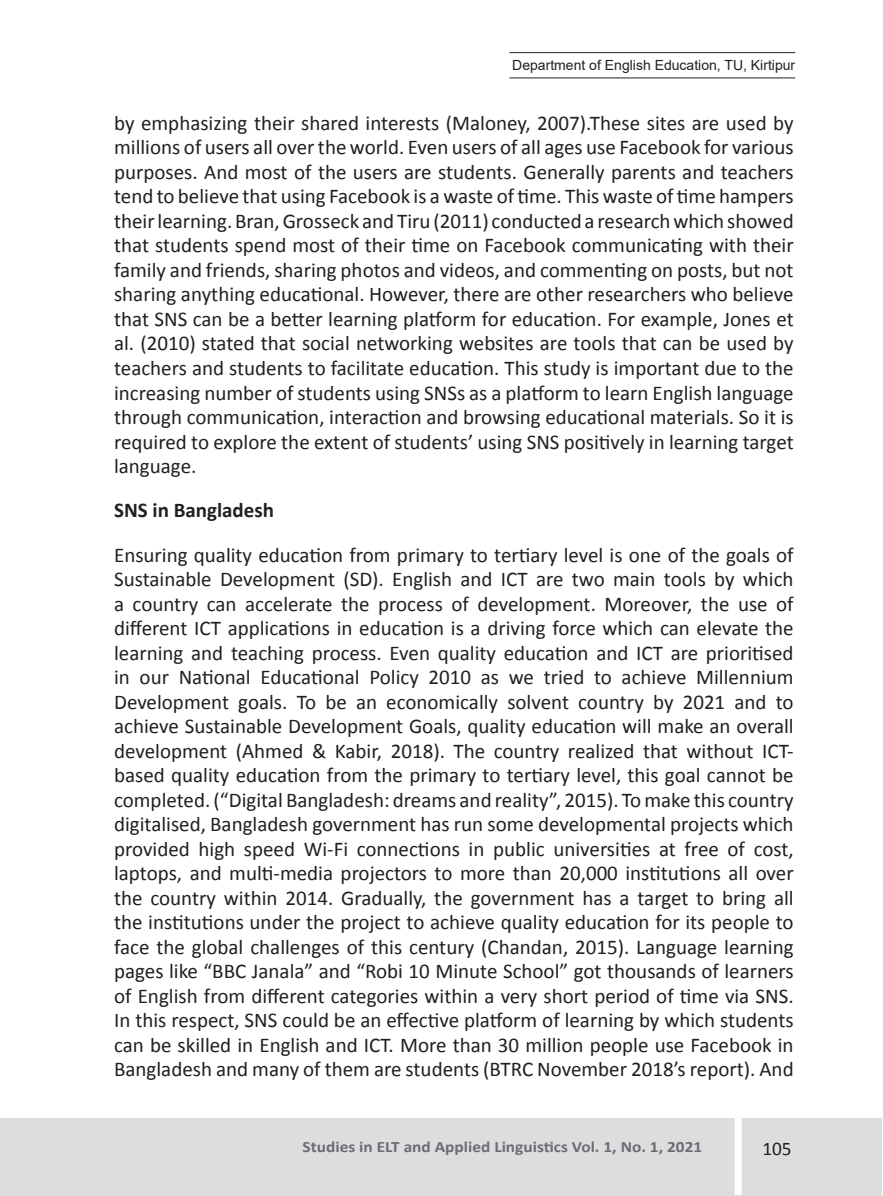
<style>
.page{position:relative;width:883px;height:1196px;background:#fff}
.page>*{position:absolute;margin:0;border:0;box-sizing:border-box;transform-origin:0 0}
.t1{font:21px/24.5px "Calibri";color:#231f20;text-align:justify}
.Sub_Heading{font:700 21px "Calibri";color:#231f20}
.t2{font:19.25px "Calibri";color:#231f20}
.t3{font:700 15.75px "Calibri";color:#6c6d70;scale:1.1 1}
.t4{font:14px "Arial";color:#231f20}
</style>
<div class="page">
<div style="left:0;top:1118px;width:882px;height:77px;background:#dcdddf"></div>
<div style="left:735px;top:1118px;width:7px;height:77px;background:#fff"></div>
<hr style="left:509px;top:77px;width:286px;height:1px;background:#231f20">
<hr style="left:509px;top:52px;width:286px;height:1px;background:#231f20">
<p class="t4" style="left:512px;top:55px;width:284px">Department of English Education, TU, Kirtipur</p>
<p class="t1" style="left:114px;top:111px;width:681px">by emphasizing their shared interests (Maloney, 2007).These sites are used by millions of users all over the world. Even users of all ages use Facebook for various purposes. And most of the users are students. Generally parents and teachers tend to believe that using Facebook is a waste of time. This waste of time hampers their learning. Bran, Grosseck and Tiru (2011) conducted a research which showed that students spend most of their time on Facebook communicating with their family and friends, sharing photos and videos, and commenting on posts, but not sharing anything educational. However, there are other researchers who believe that SNS can be a better learning platform for education. For example, Jones et al. (2010) stated that social networking websites are tools that can be used by teachers and students to facilitate education. This study is important due to the increasing number of students using SNSs as a platform to learn English language through communication, interaction and browsing educational materials. So it is required to explore the extent of students’ using SNS positively in learning target language.</p>
<p class="Sub_Heading" style="left:114px;top:497px;width:162px">SNS in Bangladesh</p>
<p class="t1" style="left:114px;top:542px;width:681px">Ensuring quality education from primary to tertiary level is one of the goals of Sustainable Development (SD). English and ICT are two main tools by which a country can accelerate the process of development. Moreover, the use of different ICT applications in education is a driving force which can elevate the learning and teaching process. Even quality education and ICT are prioritised in our National Educational Policy 2010 as we tried to achieve Millennium Development goals. To be an economically solvent country by 2021 and to achieve Sustainable Development Goals, quality education will make an overall development (Ahmed &amp; Kabir, 2018). The country realized that without ICT&shy;based quality education from the primary to tertiary level, this goal cannot be completed. (“Digital Bangladesh: dreams and reality”, 2015). To make this country digitalised, Bangladesh government has run some developmental projects which provided high speed Wi-Fi connections in public universities at free of cost, laptops, and multi-media projectors to more than 20,000 institutions all over the country within 2014. Gradually, the government has a target to bring all the institutions under the project to achieve quality education for its people to face the global challenges of this century (Chandan, 2015). Language learning pages like “BBC Janala” and “Robi 10 Minute School” got thousands of learners of English from different categories within a very short period of time via SNS.<br>In this respect, SNS could be an effective platform of learning by which students can be skilled in English and ICT. More than 30 million people use Facebook in Bangladesh and many of them are students (BTRC November 2018’s report). And</p>
<p class="t3" style="left:303px;top:1136px;width:365px">Studies in ELT and Applied Linguistics Vol. 1, No. 1, 2021</p>
<p class="t2" style="left:762px;top:1136px;width:31px">105</p>
</div>
